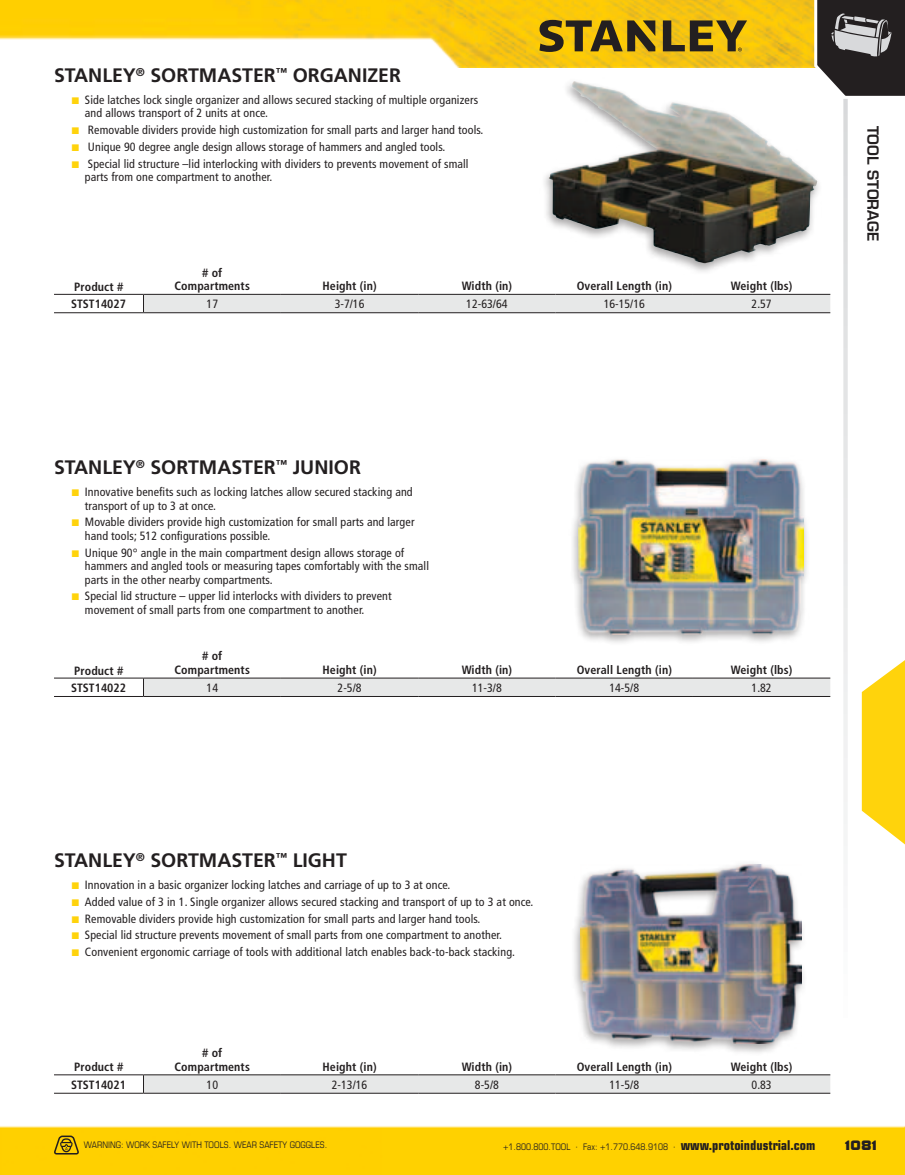
<style>
.page{position:relative;width:905px;height:1175px;background:#fff}
.page>*{position:absolute;margin:0;border:0;box-sizing:border-box;transform-origin:0 0}
.t1{font:700 19.5px "Frutiger LT Std";color:#231f20}
.t2{font:600 15px "Eurostile LT Std";color:#231f20}
.t3{font:14.25px "Bolt EF";color:#231f20}
.t4{font:condensed 12px/13.5px "Frutiger LT Std";letter-spacing:.01em;color:#231f20}
.t5{font:700 condensed 12px/13.5px "Frutiger LT Std";letter-spacing:.01em;color:#231f20;text-align:center}
.t6{font:condensed 9px "Eurostile LT Std";color:#231f20}
.s1{color:#ffd30c}
.s2{font-weight:700;font-size:13.5px}
</style>
<div class="page">
<img style="left:0;top:0;width:812px;height:68px">
<svg style="left:539px;top:20px;width:116px;height:32px;background:#896f16"></svg>
<svg style="left:663px;top:20px;width:84px;height:31px;background:#8f7518"></svg>
<img style="left:904px;top:1097px;width:1px;height:77px">
<div style="left:0;top:1126px;width:904px;height:48px;background:#ffd100"></div>
<svg style="left:843px;top:102px;width:4px;height:744px;fill:#e9eaeb"></svg>
<svg style="left:54px;top:1134px;width:26px;height:21px"></svg>
<svg style="left:861px;top:661px;width:43px;height:183px"></svg>
<hr style="left:54px;top:312px;width:89px;height:1px;background:#231f20">
<div style="left:143px;top:295px;width:687px;height:18px;background:#e7e8e8"></div>
<hr style="left:54px;top:294px;width:89px;height:1px;background:#231f20">
<hr style="left:143px;top:294px;width:138px;height:1px;background:#231f20">
<hr style="left:281px;top:294px;width:137px;height:1px;background:#231f20">
<hr style="left:418px;top:294px;width:137px;height:1px;background:#231f20">
<hr style="left:555px;top:294px;width:138px;height:1px;background:#231f20">
<hr style="left:693px;top:294px;width:137px;height:1px;background:#231f20">
<hr style="left:54px;top:696px;width:89px;height:1px;background:#231f20">
<hr style="left:143px;top:696px;width:138px;height:1px;background:#231f20">
<hr style="left:281px;top:696px;width:137px;height:1px;background:#231f20">
<hr style="left:418px;top:696px;width:137px;height:1px;background:#231f20">
<hr style="left:555px;top:696px;width:138px;height:1px;background:#231f20">
<hr style="left:693px;top:696px;width:137px;height:1px;background:#231f20">
<div style="left:143px;top:678px;width:687px;height:18px;background:#e7e8e8"></div>
<hr style="left:54px;top:677px;width:89px;height:1px;background:#231f20">
<hr style="left:143px;top:677px;width:138px;height:1px;background:#231f20">
<hr style="left:281px;top:677px;width:137px;height:1px;background:#231f20">
<hr style="left:418px;top:677px;width:137px;height:1px;background:#231f20">
<hr style="left:555px;top:677px;width:138px;height:1px;background:#231f20">
<hr style="left:693px;top:677px;width:137px;height:1px;background:#231f20">
<hr style="left:54px;top:1092px;width:89px;height:1px;background:#231f20">
<svg style="left:143px;top:1075px;width:687px;height:18px;background:#dfe0e0"></svg>
<hr style="left:54px;top:1074px;width:89px;height:1px;background:#231f20">
<hr style="left:143px;top:1074px;width:138px;height:1px;background:#231f20">
<hr style="left:281px;top:1074px;width:137px;height:1px;background:#231f20">
<hr style="left:418px;top:1074px;width:137px;height:1px;background:#231f20">
<hr style="left:555px;top:1074px;width:138px;height:1px;background:#231f20">
<hr style="left:693px;top:1074px;width:137px;height:1px;background:#231f20">
<svg style="left:812px;top:0;width:92px;height:102px;background:#5c5957"></svg>
<div style="left:539px;top:77px;width:283px;height:198px;background:#fff"></div>
<img style="left:548px;top:82px;width:269px;height:181px">
<div style="left:568px;top:456px;width:242px;height:190px;background:#231f20;opacity:.4"></div>
<img style="left:578px;top:459px;width:225px;height:175px">
<div style="left:569px;top:860px;width:238px;height:195px;background:#231f20;opacity:.4"></div>
<img style="left:580px;top:864px;width:221px;height:179px">
<h1 class="t1" style="left:54px;top:64px;width:176px">STANLEY<sup>®</sup> SORTMASTER</h1>
<h1 class="t1" style="left:276px;top:64px;width:104px"><sup>™</sup>ORGAN IZER</h1>
<p class="t4" style="left:85px;top:93px;width:394px;text-indent:-13px"><span class="s1">■</span> Side latches lock single organizer and allows secured stacking of multiple organizers and allows transport of 2 units at once.</p>
<p class="t4" style="left:72px;top:123px;width:413px"><span class="s1">■</span> Removable dividers provide high customization for small parts and larger hand tools.</p>
<p class="t4" style="left:72px;top:140px;width:375px"><span class="s1">■</span> Unique 90 degree angle design allows storage of hammers and angled tools.</p>
<p class="t4" style="left:85px;top:157px;width:385px;text-indent:-13px"><span class="s1">■</span> Special lid structure –lid interlocking with dividers to prevents movement of small parts from one compartment to another.</p>
<p class="t5" style="left:74px;top:280px;width:51px">Product #</p>
<p class="t5" style="left:174px;top:266px;width:77px"># of<br>Compartments</p>
<p class="t5" style="left:322px;top:279px;width:56px">Height (in)</p>
<p class="t5" style="left:461px;top:279px;width:52px">Width (in)</p>
<p class="t5" style="left:576px;top:279px;width:97px">Overall Length (in)</p>
<p class="t5" style="left:731px;top:279px;width:63px">Weight (lbs)</p>
<p class="t5" style="left:71px;top:297px;width:56px">STST14027</p>
<p class="t4" style="left:207px;top:297px;width:13px">17</p>
<p class="t4" style="left:335px;top:297px;width:31px">3-7/16</p>
<p class="t4" style="left:466px;top:297px;width:43px">12-63/64</p>
<p class="t4" style="left:603px;top:297px;width:43px">16-15/16</p>
<p class="t4" style="left:751px;top:297px;width:22px">2.57</p>
<h1 class="t1" style="left:54px;top:456px;width:176px">STANLEY<sup>®</sup> SORTMASTER</h1>
<h1 class="t1" style="left:276px;top:456px;width:82px"><sup>™</sup> JUNIOR</h1>
<p class="t4" style="left:85px;top:485px;width:329px;text-indent:-13px"><span class="s1">■</span> Innovative benefits such as locking latches allow secured stacking and transport of up to 3 at once.</p>
<p class="t4" style="left:85px;top:515px;width:331px;text-indent:-13px"><span class="s1">■</span> Movable dividers provide high customization for small parts and larger hand tools; 512 configurations possible.</p>
<p class="t4" style="left:85px;top:546px;width:345px;text-indent:-13px"><span class="s1">■</span> Unique 90° angle in the main compartment design allows storage of hammers and angled tools or measuring tapes comfortably with the small parts in the other nearby compartments.</p>
<p class="t4" style="left:85px;top:589px;width:308px;text-indent:-13px"><span class="s1">■</span> Special lid structure – upper lid interlocks with dividers to prevent movement of small parts from one compartment to another.</p>
<p class="t5" style="left:74px;top:663px;width:51px">Product #</p>
<p class="t5" style="left:174px;top:649px;width:77px"># of<br>Compartments</p>
<p class="t5" style="left:322px;top:663px;width:56px">Height (in)</p>
<p class="t5" style="left:461px;top:663px;width:52px">Width (in)</p>
<p class="t5" style="left:576px;top:663px;width:97px">Overall Length (in)</p>
<p class="t5" style="left:731px;top:663px;width:63px">Weight (lbs)</p>
<p class="t5" style="left:71px;top:681px;width:56px">STST14022</p>
<p class="t4" style="left:207px;top:681px;width:13px">14</p>
<p class="t4" style="left:337px;top:681px;width:25px">2-5/8</p>
<p class="t4" style="left:472px;top:681px;width:31px">11-3/8</p>
<p class="t4" style="left:609px;top:681px;width:31px">14-5/8</p>
<p class="t4" style="left:751px;top:681px;width:22px">1.82</p>
<h1 class="t1" style="left:54px;top:849px;width:176px">STANLEY<sup>®</sup> SORTMASTER</h1>
<h1 class="t1" style="left:276px;top:849px;width:69px"><sup>™</sup> LIGHT</h1>
<p class="t4" style="left:72px;top:878px;width:380px"><span class="s1">■</span> Innovation in a basic organizer locking latches and carriage of up to 3 at once.</p>
<p class="t4" style="left:72px;top:895px;width:463px"><span class="s1">■</span> Added value of 3 in 1. Single organizer allows secured stacking and transport of up to 3 at once.</p>
<p class="t4" style="left:72px;top:911px;width:410px"><span class="s1">■</span> Removable dividers provide high customization for small parts and larger hand tools.</p>
<p class="t4" style="left:72px;top:928px;width:431px"><span class="s1">■</span> Special lid structure prevents movement of small parts from one compartment to another.</p>
<p class="t4" style="left:72px;top:945px;width:444px"><span class="s1">■</span> Convenient ergonomic carriage of tools with additional latch enables back-to-back stacking.</p>
<p class="t5" style="left:74px;top:1060px;width:51px">Product #</p>
<p class="t5" style="left:174px;top:1046px;width:77px"># of<br>Compartments</p>
<p class="t5" style="left:322px;top:1059px;width:56px">Height (in)</p>
<p class="t5" style="left:461px;top:1059px;width:52px">Width (in)</p>
<p class="t5" style="left:576px;top:1059px;width:97px">Overall Length (in)</p>
<p class="t5" style="left:731px;top:1059px;width:63px">Weight (lbs)</p>
<p class="t5" style="left:71px;top:1077px;width:56px">STST14021</p>
<p class="t4" style="left:207px;top:1077px;width:13px">10</p>
<p class="t4" style="left:332px;top:1077px;width:37px">2-13/16</p>
<p class="t4" style="left:475px;top:1077px;width:25px">8-5/8</p>
<p class="t4" style="left:609px;top:1077px;width:31px">11-5/8</p>
<p class="t4" style="left:751px;top:1077px;width:22px">0.83</p>
<p class="t2" style="left:882px;top:126px;width:117px;rotate:90deg">Tool Storage</p>
<p class="t6" style="left:84px;top:1139px;width:245px">WARNING: WORK SAFELY WITH TOOLS. WEAR SAFETY GOGGLES.</p>
<p class="t6" style="left:503px;top:1141px;width:314px">+1.800.800.TOOL · Fax: +1.770.648.9108 · <span class="s2">www.protoindustrial.com</span></p>
<p class="t3" style="left:845px;top:1137px;width:33px">1081</p>
</div>
